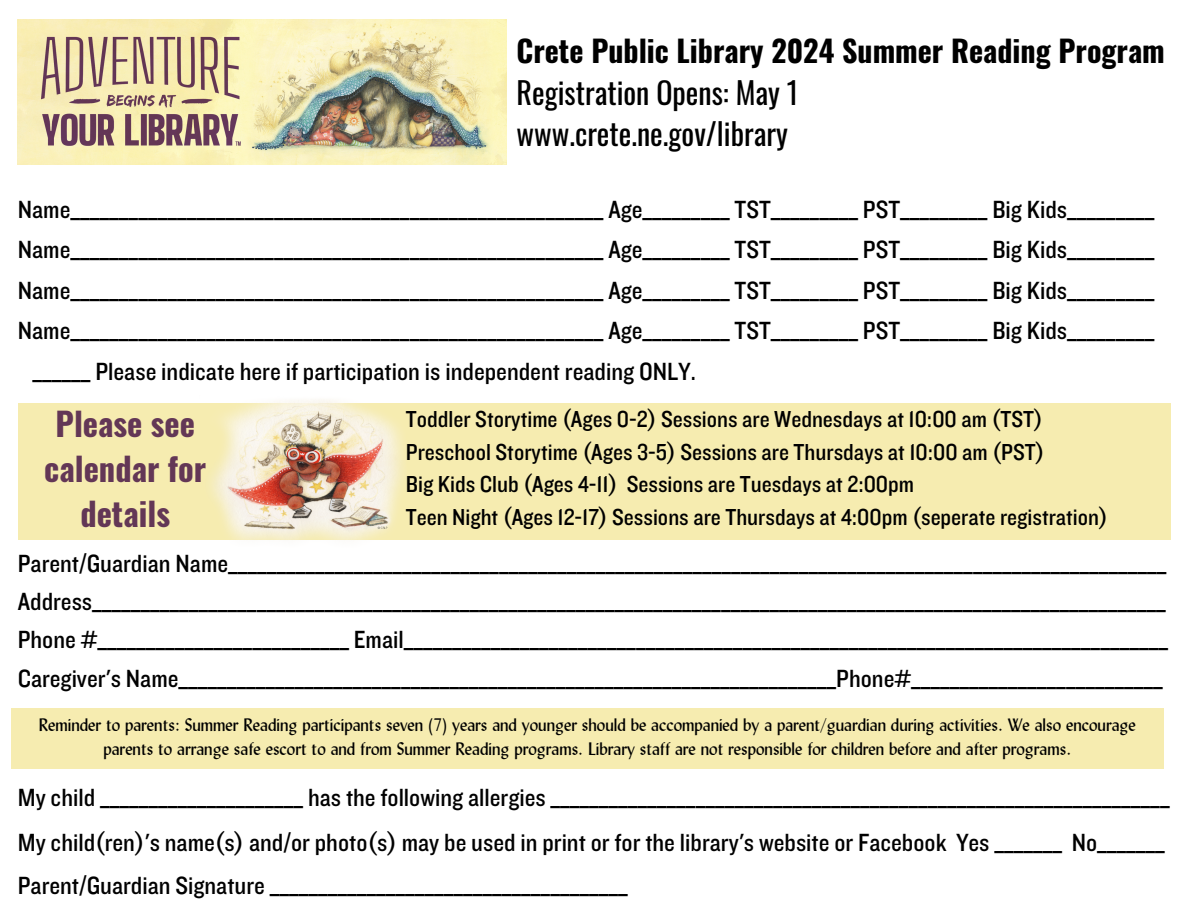
<style>
.page{position:relative;width:1188px;height:918px;background:#fff}
.page>*{position:absolute;margin:0;border:0;box-sizing:border-box;transform-origin:0 0}
.t1{font:700 32.4px/45px "Oswald";color:#633756;text-align:center}
.t2{font:30px/41.7px "Oswald";color:#000}
.t3{font:25.8px/38.2px "Knockout 30";color:#000;text-align:justify}
.t4{font:24px/32.7px "Knockout 30";color:#000}
.t5{font:18px/24.8px "Lydian BT";color:#000;text-align:center}
.s1{font-weight:700}
</style>
<div class="page">
<img style="left:18px;top:19px;width:488px;height:145px">
<div style="left:12px;top:708px;width:1152px;height:60px;background:#f6ecb0"></div>
<div style="left:18px;top:403px;width:1152px;height:137px;background:#f6ecb0"></div>
<img style="left:211px;top:400px;width:191px;height:140px">
<h2 class="t2" style="left:516px;top:29px;width:650px"><span class="s1">Crete Public Library 2024 Summer Reading Program<br></span>Registration Opens: May 1<br>www.crete.ne.gov/library</h2>
<h3 class="t3" style="left:18px;top:190px;width:1138px">Name_______________________________________________________ Age_________ TST_________ PST_________ Big Kids_________</h3>
<h3 class="t3" style="left:18px;top:230px;width:1138px">Name_______________________________________________________ Age_________ TST_________ PST_________ Big Kids_________</h3>
<h3 class="t3" style="left:18px;top:271px;width:1138px">Name_______________________________________________________ Age_________ TST_________ PST_________ Big Kids_________</h3>
<h3 class="t3" style="left:18px;top:311px;width:1138px">Name_______________________________________________________ Age_________ TST_________ PST_________ Big Kids_________</h3>
<h3 class="t3" style="left:32px;top:352px;width:665px">______ Please indicate here if participation is independent reading ONLY.</h3>
<p class="t1" style="left:44px;top:400px;width:164px">Please see calendar for details</p>
<h3 class="t4" style="left:406px;top:402px;width:704px">Toddler Storytime (Ages 0-2) Sessions are Wednesdays at 10:00 am (TST)<br>Preschool Storytime (Ages 3-5) Sessions are Thursdays at 10:00 am (PST)<br>Big Kids Club (Ages 4-11) Sessions are Tuesdays at 2:00pm<br>Teen Night (Ages 12-17) Sessions are Thursdays at 4:00pm (seperate registration)</h3>
<p class="t3" style="left:18px;top:543px;width:1152px">Parent/Guardian Name_________________________________________________________________________________________________ Address_______________________________________________________________________________________________________________ Phone #__________________________ Email_______________________________________________________________________________ Caregiver's Name____________________________________________________________________Phone#__________________________</p>
<h1 class="t5" style="left:39px;top:712px;width:1099px">Reminder to parents: Summer Reading participants seven (7) years and younger should be accompanied by a parent/guardian during activities. We also encourage parents to arrange safe escort to and from Summer Reading programs. Library staff are not responsible for children before and after programs.</h1>
<h3 class="t3" style="left:18px;top:778px;width:1153px">My child _____________________ has the following allergies ________________________________________________________________</h3>
<h3 class="t3" style="left:18px;top:822px;width:1149px">My child(ren)'s name(s) and/or photo(s) may be used in print or for the library's website or Facebook Yes _______ No_______</h3>
<h3 class="t3" style="left:18px;top:866px;width:611px">Parent/Guardian Signature _____________________________________</h3>
</div>
